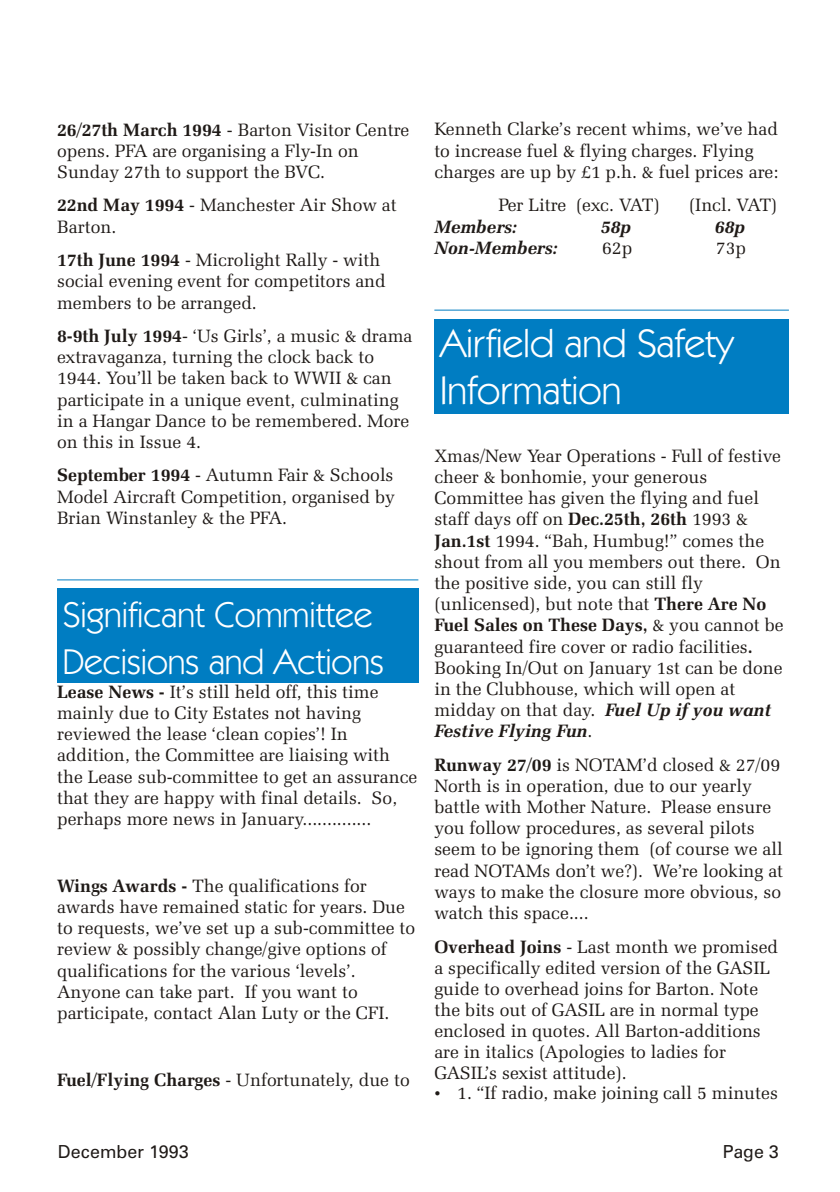
<style>
.page{position:relative;width:840px;height:1192px;background:#fff}
.page>*{position:absolute;margin:0;border:0;box-sizing:border-box;transform-origin:0 0}
.t1{font:40px/46.6px "Kabel Bk BT";color:#fff}
.t2{font:36px/46.6px "Kabel Bk BT";color:#fff}
.t3{font:18px/21.2px "Zapf Ellipt BT";color:#1f1a17}
.t4{font:italic 700 18px "Zapf Ellipt BT";color:#1f1a17}
.t5{font:18px "Zurich BT";color:#1f1a17}
.s1{font-weight:700}
.s2{font-weight:700;font-style:italic}
.s3{font-family:"Times New Roman";font-size:17.2px}
</style>
<div class="page">
<div style="left:57px;top:589px;width:361px;height:94px;background:#007dc2"></div>
<hr style="left:57px;top:579px;width:361px;height:1px;background:#007dc2">
<div style="left:434px;top:319px;width:355px;height:94px;background:#007dc2"></div>
<hr style="left:434px;top:310px;width:355px;height:1px;background:#007dc2">
<p class="t3" style="left:57px;top:120px;width:354px"><span class="s1">26/27th March 1994</span> - Barton Visitor Centre opens. PFA are organising a Fly-In on<br>Sunday 27th to support the BVC.</p>
<p class="t3" style="left:57px;top:196px;width:341px"><span class="s1">22nd May 1994</span> - Manchester Air Show at<br>Barton.</p>
<p class="t3" style="left:57px;top:251px;width:330px"><span class="s1">17th June 1994</span> - Microlight Rally - with social evening event for competitors and members to be arranged.</p>
<p class="t3" style="left:57px;top:327px;width:357px"><span class="s1">8-9th July 1994</span>- ‘Us Girls’, a music &amp; drama extravaganza, turning the clock back to 1944. You’ll be taken back to WWII &amp; can participate in a unique event, culminating in a Hangar Dance to be remembered. More on this in Issue 4.</p>
<p class="t3" style="left:57px;top:466px;width:339px;text-align:justify"><span class="s1">September 1994</span> - Autumn Fair &amp; Schools Model Aircraft Competition, organised by Brian Winstanley &amp; the PFA.</p>
<h2 class="t2" style="left:63px;top:594px;width:323px">Significant Committee<br>Decisions and Actions</h2>
<p class="t3" style="left:57px;top:683px;width:362px"><span class="s1">Lease News -</span> It’s still held off, this time mainly due to City Estates not having reviewed the lease ‘clean copies’! In addition, the Committee are liaising with the Lease sub-committee to get an assurance that they are happy with final details. So, perhaps more news in January..............</p>
<p class="t3" style="left:57px;top:877px;width:360px"><span class="s1">Wings Awards -</span> The qualifications for awards have remained static for years. Due to requests, we’ve set up a sub-committee to review &amp; possibly change/give options of qualifications for the various ‘levels’.<br>Anyone can take part. If you want to participate, contact Alan Luty or the CFI.</p>
<p class="t3" style="left:57px;top:1071px;width:354px"><span class="s1">Fuel/Flying Charges</span> - Unfortunately, due to</p>
<p class="t3" style="left:434px;top:120px;width:345px">Kenneth Clarke’s recent whims, we’ve had to increase fuel &amp; flying charges. Flying charges are up by £1 p.h. &amp; fuel prices are:</p>
<p class="t3" style="left:498px;top:196px;width:163px">Per Litre (exc. VAT)</p>
<p class="t3" style="left:689px;top:196px;width:90px">(Incl. VAT)</p>
<p class="t4" style="left:434px;top:219px;width:84px">Members:</p>
<p class="t4" style="left:601px;top:219px;width:32px">58p</p>
<p class="t4" style="left:715px;top:219px;width:32px">68p</p>
<p class="t4" style="left:434px;top:240px;width:125px">Non-Members:</p>
<p class="t3" style="left:602px;top:239px;width:32px">62p</p>
<p class="t3" style="left:716px;top:239px;width:32px">73p</p>
<h1 class="t1" style="left:440px;top:324px;width:295px">Airfield and Safety<br>Information</h1>
<p class="t3" style="left:434px;top:446px;width:351px">Xmas/New Year Operations - Full of festive cheer &amp; bonhomie, your generous Committee has given the flying and fuel staff days off on <span class="s1">Dec.25th, 26th</span> 1993 &amp; <span class="s1">Jan.1st</span> 1994. “Bah, Humbug!” comes the shout from all you members out there. On the positive side, you can still fly (unlicensed), but note that <span class="s1">There Are No Fuel Sales on These Days,</span> &amp; you cannot be guaranteed fire cover or radio facilities<span class="s1">.<br></span>Booking In/Out on January 1st can be done in the Clubhouse, which will open at midday on that day. <span class="s2">Fuel Up if you want Festive Flying Fun</span>.</p>
<p class="t3" style="left:434px;top:756px;width:350px"><span class="s1">Runway 27/09</span> is NOTAM’d closed &amp; 27/09<br>North is in operation, due to our yearly battle with Mother Nature. Please ensure you follow procedures, as several pilots seem to be ignoring them (of course we all read NOTAMs don’t we?). We’re looking at ways to make the closure more obvious, so watch this space....</p>
<p class="t3" style="left:434px;top:937px;width:345px"><span class="s1">Overhead Joins</span> - Last month we promised a specifically edited version of the GASIL guide to overhead joins for Barton. Note the bits out of GASIL are in normal type enclosed in quotes. All Barton-additions are in italics (Apologies to ladies for GASIL’s sexist attitude).</p>
<p class="t3" style="left:434px;top:1084px;width:345px"><span class="s3">•</span> 1. “If radio, make joining call 5 minutes</p>
<p class="t5" style="left:58px;top:1145px;width:132px">December 1993</p>
<p class="t5" style="left:723px;top:1145px;width:58px">Page 3</p>
</div>
